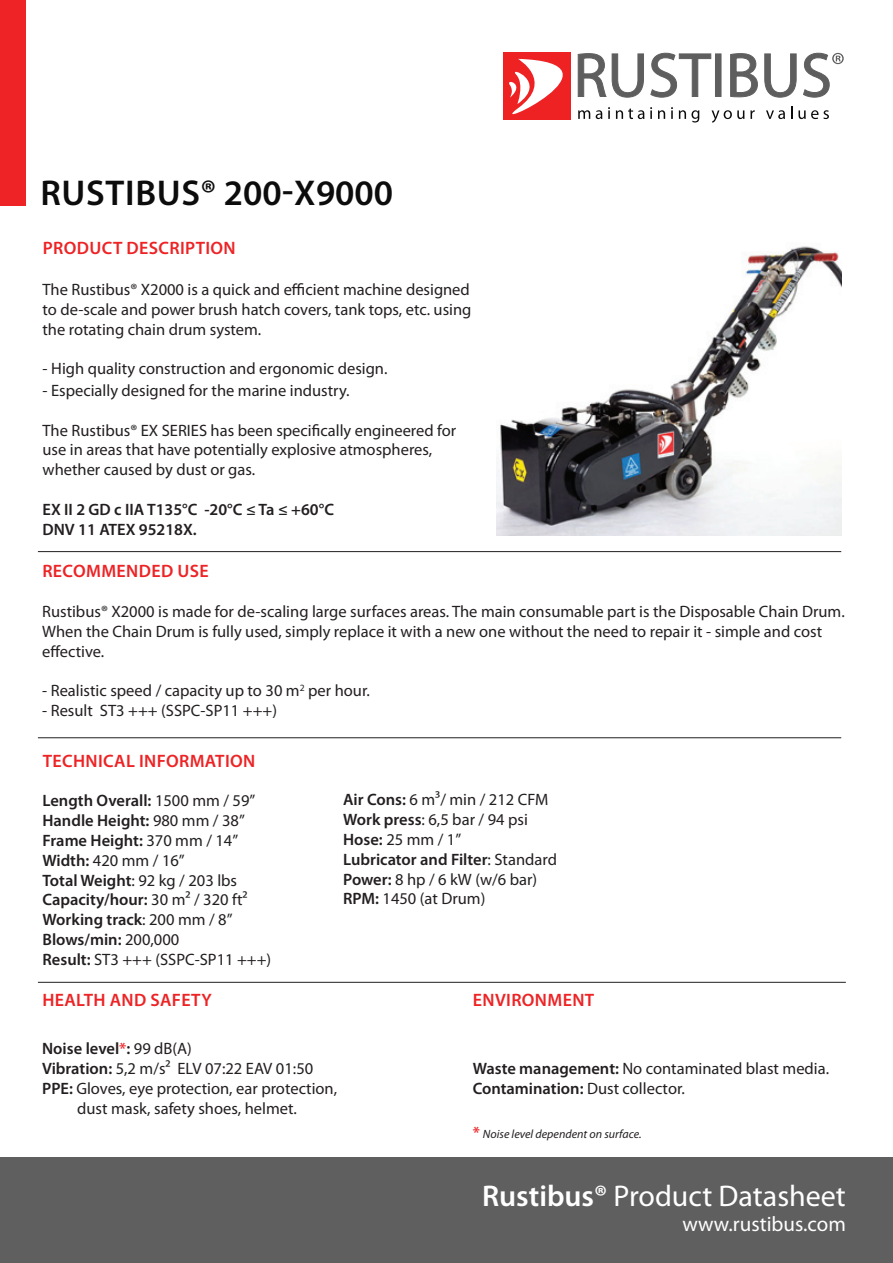
<style>
.page{position:relative;width:893px;height:1263px;background:#fff}
.page>*{position:absolute;margin:0;border:0;box-sizing:border-box;transform-origin:0 0}
.t1{font:600 36px "Myriad Pro";letter-spacing:.015em;color:#0b0c0b}
.t2{font:30px "Myriad Pro";color:#fff}
.t3{font:21px "Myriad Pro";color:#fff}
.t4{font:600 18px "Myriad Pro";letter-spacing:.02em;color:#ed2325}
.t5{font:16.5px/19.8px "Myriad Pro";color:#231f20}
.t6{font:600 16.5px/19.8px "Myriad Pro";color:#231f20}
.t7{font:italic 12px "Myriad Pro";color:#231f20}
.s1{font-weight:400}
.s2{font-weight:600}
.s3{color:#ed2325}
.s4{font-weight:600;font-style:normal;font-size:16.5px;color:#ed2325}
</style>
<div class="page">
<div style="left:0;top:0;width:26px;height:206px;background:#ed2325"></div>
<div style="left:0;top:1157px;width:893px;height:106px;background:#5e5f5e"></div>
<svg style="left:651px;top:53px;width:60px;height:44px"></svg>
<div style="left:715px;top:54px;width:6px;height:43px;background:#5e5e5e"></div>
<svg style="left:730px;top:53px;width:28px;height:44px"></svg>
<svg style="left:765px;top:54px;width:31px;height:43px"></svg>
<svg style="left:504px;top:53px;width:140px;height:67px"></svg>
<svg style="left:650px;top:107px;width:2px;height:12px"></svg>
<svg style="left:658px;top:110px;width:7px;height:9px"></svg>
<svg style="left:671px;top:107px;width:2px;height:12px"></svg>
<svg style="left:679px;top:110px;width:20px;height:13px"></svg>
<svg style="left:711px;top:110px;width:33px;height:13px"></svg>
<svg style="left:750px;top:110px;width:5px;height:9px"></svg>
<svg style="left:766px;top:110px;width:19px;height:9px"></svg>
<svg style="left:791px;top:107px;width:1px;height:12px"></svg>
<svg style="left:798px;top:110px;width:31px;height:9px"></svg>
<svg style="left:803px;top:53px;width:41px;height:44px"></svg>
<img style="left:497px;top:246px;width:344px;height:289px">
<hr style="left:38px;top:551px;width:803px;height:1px;background:#231f20">
<hr style="left:38px;top:737px;width:803px;height:1px;background:#231f20">
<hr style="left:38px;top:982px;width:808px;height:1px;background:#231f20">
<h1 class="t1" style="left:40px;top:170px;width:354px">Rustibus® 200-X9000</h1>
<p class="t4" style="left:43px;top:236px;width:195px">Product description</p>
<p class="t5" style="left:43px;top:279px;width:430px;text-align:justify">The Rustibus® X2000 is a quick and efficient machine designed to de-scale and power brush hatch covers, tank tops, etc. using the rotating chain drum system.</p>
<p class="t5" style="left:43px;top:359px;width:346px">- High quality construction and ergonomic design.</p>
<p class="t5" style="left:43px;top:380px;width:309px">- Especially designed for the marine industry.</p>
<p class="t5" style="left:43px;top:420px;width:415px">The Rustibus® EX SERIES has been specifically engineered for use in areas that have potentially explosive atmospheres, whether caused by dust or gas.</p>
<p class="t6" style="left:43px;top:499px;width:292px">EX II 2 GD c IIA T135°C -20°C ≤ Ta ≤ +60°C<br>DNV 11 ATEX 95218X.</p>
<p class="t4" style="left:42px;top:560px;width:168px">Recommended use</p>
<p class="t5" style="left:42px;top:601px;width:804px">Rustibus® X2000 is made for de-scaling large surfaces areas. The main consumable part is the Disposable Chain Drum.<br>When the Chain Drum is fully used, simply replace it with a new one without the need to repair it - simple and cost effective.</p>
<p class="t5" style="left:42px;top:680px;width:329px">- Realistic speed / capacity up to 30 m<sup>2</sup> per hour.</p>
<p class="t5" style="left:42px;top:700px;width:236px">- Result ST3 +++ (SSPC-SP11 +++)</p>
<p class="t4" style="left:43px;top:749px;width:184px">tECHNICAL IN FORMATION</p>
<p class="t6" style="left:43px;top:790px;width:230px">Length Overall: <span class="s1">1500 mm / 59”<br></span>Handle Height: <span class="s1">980 mm / 38”<br></span>Frame Height: <span class="s1">370 mm / 14”<br></span>Width: <span class="s1">420 mm / 16”<br></span>Total Weight<span class="s1">: 92 kg / 203 lbs<br></span>Capacity/hour: <span class="s1">30 m² / 320 ft²<br></span>Working track<span class="s1">: 200 mm / 8”<br></span>Blows/min: <span class="s1">200,000<br></span>Result: <span class="s1">ST3 +++ (SSPC-SP11 +++)</span></p>
<p class="t5" style="left:343px;top:790px;width:215px"><span class="s2">Air Cons:</span> 6 m³/ min / 212 CFM<br><span class="s2">Work press</span>: 6,5 bar / 94 psi<br><span class="s2">Hose:</span> 25 mm / 1”<br><span class="s2">Lubricator and Filter</span>: Standard<br><span class="s2">Power:</span> 8 hp / 6 kW (w/6 bar)<br><span class="s2">RPM:</span> 1450 (at Drum)</p>
<p class="t4" style="left:42px;top:989px;width:171px">health and saf ety</p>
<p class="t6" style="left:42px;top:1038px;width:151px">Noise level<span class="s3">*</span>: <span class="s1">99 dB(A)</span></p>
<p class="t5" style="left:42px;top:1058px;width:273px"><span class="s2">Vibration:</span> 5,2 m/s² ELV 07:22 EAV 01:50</p>
<p class="t5" style="left:42px;top:1078px;width:297px"><span class="s2">PPE:</span> Gloves, eye protection, ear protection,</p>
<p class="t5" style="left:77px;top:1098px;width:221px">dust mask, safety shoes, helmet.</p>
<p class="t4" style="left:473px;top:989px;width:123px">environment</p>
<p class="t5" style="left:473px;top:1058px;width:358px"><span class="s2">Waste management:</span> No contaminated blast media.<br><span class="s2">Contamination:</span> Dust collector.</p>
<p class="t7" style="left:473px;top:1126px;width:170px"><span class="s4">*</span> Noise level dependent on surface.</p>
<h2 class="t2" style="left:482px;top:1177px;width:365px"><span class="s2">Rustibus®</span> Product Datasheet</h2>
<p class="t3" style="left:682px;top:1211px;width:165px">www.rustibus.com</p>
</div>
